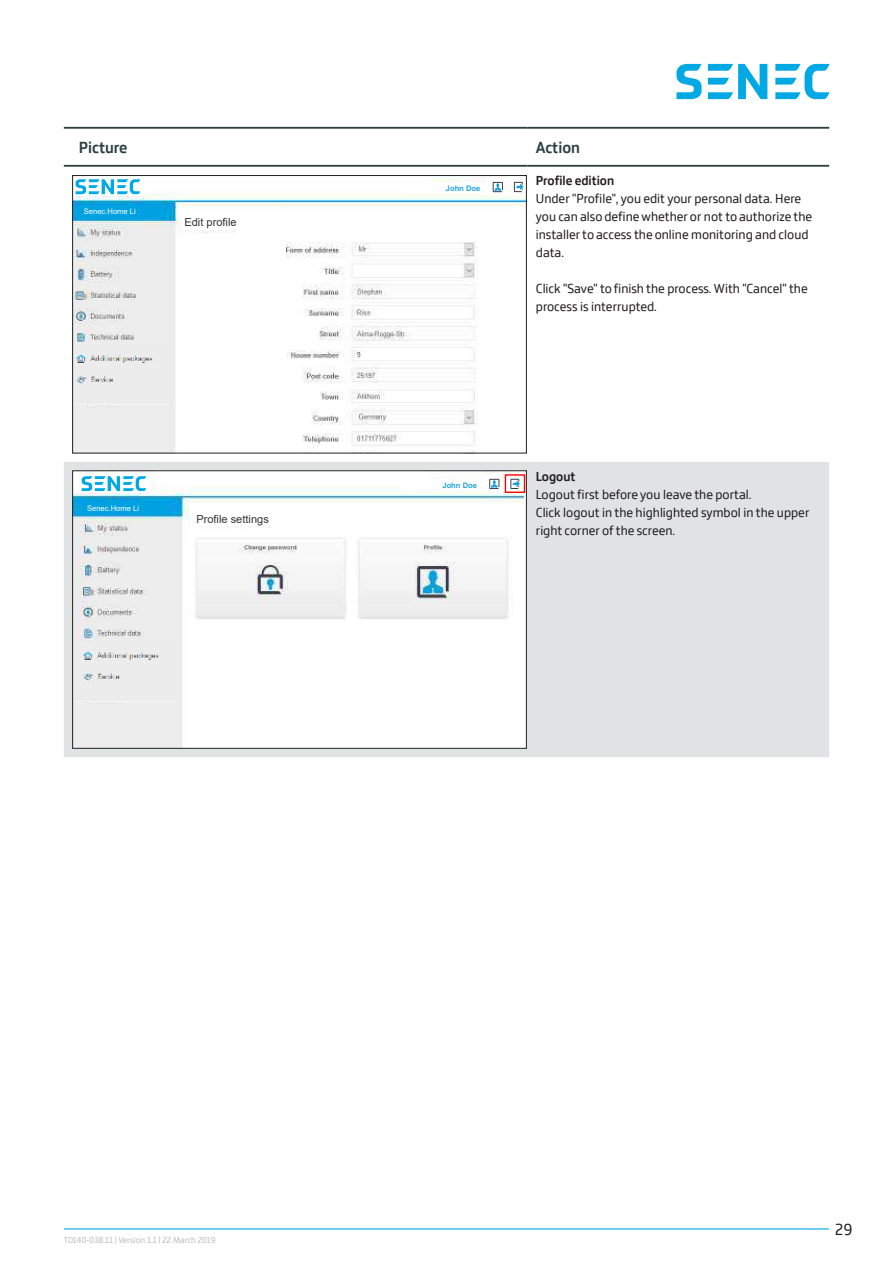
<style>
.page{position:relative;width:893px;height:1263px;background:#fff}
.page>*{position:absolute;margin:0;border:0;box-sizing:border-box;transform-origin:0 0}
.t1{font:700 16.65px "Bronkoh";color:#2d3f41}
.t2{font:16.5px "Bronkoh";color:#231f20}
.t3{font:13.5px/18px "Bronkoh";color:#231f20}
.t4{font:700 13.5px "Bronkoh";color:#231f20}
.t5{font:11.1px "Arial";color:#333}
.t6{font:9px "Bronkoh";letter-spacing:-.005em;color:#bcbdc0}
.t7{font:7.65px "Arial";color:#fff}
.t8{font:700 7.65px "Arial";color:#23a2dc}
</style>
<div class="page">
<hr style="left:64px;top:1228px;width:765px;height:1px;background:#00a8e4">
<svg style="left:676px;top:64px;width:154px;height:35px"></svg>
<div style="left:64px;top:462px;width:765px;height:295px;background:#e0e3e4"></div>
<hr style="left:64px;top:127px;width:463px;height:2px;background:#2d3f41">
<hr style="left:64px;top:165px;width:463px;height:2px;background:#2d3f41">
<hr style="left:527px;top:127px;width:302px;height:2px;background:#2d3f41">
<hr style="left:527px;top:165px;width:302px;height:2px;background:#2d3f41">
<img style="left:74px;top:177px;width:451px;height:274px">
<div style="left:485px;top:179px;width:34px;height:16px;background:#fff"></div>
<div style="left:407px;top:182px;width:79px;height:12px;background:#fff"></div>
<svg style="left:493px;top:182px;width:10px;height:10px"></svg>
<svg style="left:514px;top:182px;width:9px;height:10px"></svg>
<div style="left:183px;top:214px;width:128px;height:15px;background:#fff"></div>
<div style="left:79px;top:205px;width:88px;height:13px;background:#00a1e0"></div>
<svg style="left:74px;top:177px;width:71px;height:19px"></svg>
<svg style="left:76px;top:179px;width:64px;height:15px"></svg>
<img style="left:74px;top:345px;width:95px;height:60px">
<div style="left:72px;top:175px;width:455px;height:278px;border:1px solid #231f20"></div>
<img style="left:74px;top:472px;width:449px;height:274px">
<div style="left:482px;top:476px;width:33px;height:16px;background:#fff"></div>
<div style="left:404px;top:479px;width:78px;height:12px;background:#fff"></div>
<svg style="left:489px;top:479px;width:10px;height:10px"></svg>
<svg style="left:510px;top:479px;width:10px;height:10px"></svg>
<div style="left:195px;top:511px;width:127px;height:15px;background:#fff"></div>
<div style="left:82px;top:502px;width:88px;height:12px;background:#00a1e0"></div>
<div style="left:74px;top:472px;width:77px;height:20px;background:#fff"></div>
<svg style="left:82px;top:476px;width:64px;height:15px"></svg>
<img style="left:75px;top:641px;width:101px;height:60px">
<div style="left:505px;top:474px;width:20px;height:19px;border:1px solid #f00"></div>
<div style="left:72px;top:470px;width:455px;height:278px;border:1px solid #231f20"></div>
<p class="t1" style="left:79px;top:141px;width:50px">Picture</p>
<p class="t1" style="left:536px;top:141px;width:46px">Action</p>
<p class="t8" style="left:446px;top:184px;width:36px">John Doe</p>
<p class="t5" style="left:184px;top:218px;width:54px">Edit profile</p>
<p class="t4" style="left:536px;top:173px;width:80px">Pro¹le edition</p>
<p class="t3" style="left:536px;top:190px;width:278px">Under "Pro¹le", you edit your personal data. Here you can also de¹ne whether or not to authori~e the installer to access the online monitoring and cloud data.</p>
<p class="t3" style="left:536px;top:280px;width:273px">Click "Save" to ¹nish the process. With "Cancel" the process is interrupted.</p>
<p class="t7" style="left:84px;top:208px;width:54px">Senec.Home Li</p>
<p class="t7" style="left:87px;top:505px;width:53px">Senec.Home Li</p>
<p class="t5" style="left:196px;top:514px;width:74px">Profile settings</p>
<p class="t8" style="left:442px;top:480px;width:36px">John Doe</p>
<p class="t4" style="left:536px;top:471px;width:41px">Logout</p>
<p class="t3" style="left:536px;top:486px;width:275px">Logout ¹rst before you leave the portal.<br>Click logout in the highlighted symbol in the upper right corner of the screen.</p>
<p class="t6" style="left:64px;top:1236px;width:154px">TD140-038.11 | Version 1.1 | 22 March 2019</p>
<p class="t2" style="left:835px;top:1222px;width:19px">29</p>
</div>
